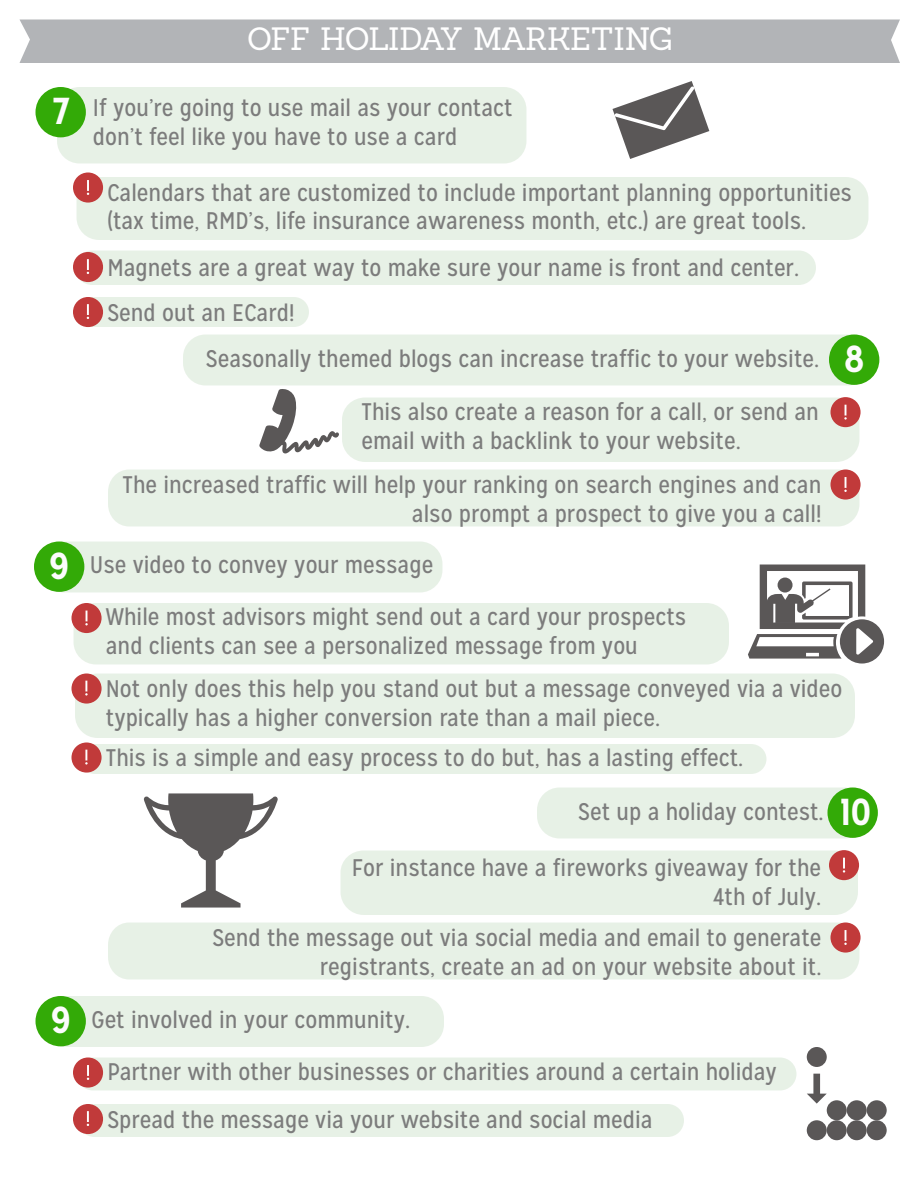
<style>
.page{position:relative;width:918px;height:1188px;background:#fff}
.page>*{position:absolute;margin:0;border:0;box-sizing:border-box;transform-origin:0 0}
.t1{font:700 37.5px "Mission Gothic";color:#fcfcfc}
.t2{font:31.5px "Sanchez";letter-spacing:-.035em;color:#fff}
.t3{font:24px/28.8px "Mission Gothic";color:#7c7c7c}
.s1{font-weight:700;font-size:37.5px;color:#fcfcfc}
</style>
<div class="page">
<div style="left:57px;top:87px;width:469px;height:77px;background:#e7f1e6;border-radius:22px"></div>
<div style="left:20px;top:20px;width:880px;height:43px;background:#b2b4b7"></div>
<div style="left:36px;top:87px;width:50px;height:50px;background:#33aa07;border-radius:50%"></div>
<div style="left:76px;top:177px;width:792px;height:63px;background:#e7f1e6;border-radius:22px"></div>
<div style="left:75px;top:250px;width:741px;height:35px;background:#e7f1e6;border-radius:17px"></div>
<div style="left:73px;top:252px;width:30px;height:30px;background:#c13a3a;border-radius:50%"></div>
<svg style="left:87px;top:259px;width:2px;height:15px"></svg>
<div style="left:73px;top:173px;width:30px;height:30px;background:#c13a3a;border-radius:50%"></div>
<svg style="left:87px;top:180px;width:2px;height:15px"></svg>
<div style="left:183px;top:334px;width:687px;height:52px;background:#e7f1e6;border-radius:22px"></div>
<div style="left:342px;top:398px;width:518px;height:64px;background:#e7f1e6;border-radius:23px"></div>
<div style="left:831px;top:397px;width:30px;height:30px;background:#c13a3a;border-radius:50%"></div>
<svg style="left:844px;top:405px;width:3px;height:15px"></svg>
<div style="left:108px;top:470px;width:752px;height:56px;background:#e7f1e6;border-radius:22px"></div>
<div style="left:831px;top:470px;width:30px;height:30px;background:#c13a3a;border-radius:50%"></div>
<svg style="left:844px;top:477px;width:3px;height:15px"></svg>
<div style="left:76px;top:297px;width:233px;height:30px;background:#e7f1e6;border-radius:15px"></div>
<div style="left:73px;top:297px;width:30px;height:30px;background:#c13a3a;border-radius:50%"></div>
<svg style="left:87px;top:304px;width:2px;height:15px"></svg>
<div style="left:829px;top:334px;width:50px;height:51px;background:#33aa07;border-radius:50%"></div>
<svg style="left:613px;top:81px;width:96px;height:78px"></svg>
<div style="left:42px;top:542px;width:400px;height:50px;background:#e7f1e6;border-radius:22px"></div>
<svg style="left:259px;top:389px;width:80px;height:64px"></svg>
<div style="left:34px;top:542px;width:50px;height:50px;background:#33aa07;border-radius:50%"></div>
<div style="left:75px;top:674px;width:780px;height:64px;background:#e7f1e6;border-radius:22px"></div>
<div style="left:72px;top:674px;width:30px;height:30px;background:#c13a3a;border-radius:50%"></div>
<svg style="left:85px;top:681px;width:3px;height:15px"></svg>
<div style="left:74px;top:603px;width:655px;height:61px;background:#e7f1e6;border-radius:22px"></div>
<div style="left:80px;top:744px;width:686px;height:30px;background:#e7f1e6;border-radius:15px"></div>
<div style="left:72px;top:603px;width:30px;height:30px;background:#c13a3a;border-radius:50%"></div>
<svg style="left:85px;top:611px;width:3px;height:14px"></svg>
<div style="left:72px;top:743px;width:30px;height:30px;background:#c13a3a;border-radius:50%"></div>
<svg style="left:85px;top:750px;width:3px;height:15px"></svg>
<div style="left:537px;top:788px;width:330px;height:50px;background:#e7f1e6;border-radius:22px"></div>
<svg style="left:748px;top:565px;width:136px;height:99px"></svg>
<div style="left:340px;top:850px;width:518px;height:65px;background:#e7f1e6;border-radius:23px"></div>
<div style="left:829px;top:850px;width:30px;height:30px;background:#c13a3a;border-radius:50%"></div>
<svg style="left:843px;top:858px;width:2px;height:15px"></svg>
<div style="left:108px;top:922px;width:752px;height:58px;background:#e7f1e6;border-radius:22px"></div>
<div style="left:831px;top:923px;width:30px;height:30px;background:#c13a3a;border-radius:50%"></div>
<svg style="left:844px;top:930px;width:3px;height:15px"></svg>
<div style="left:828px;top:788px;width:50px;height:50px;background:#33aa07;border-radius:50%"></div>
<div style="left:44px;top:996px;width:400px;height:51px;background:#e7f1e6;border-radius:22px"></div>
<div style="left:78px;top:1104px;width:606px;height:33px;background:#e7f1e6;border-radius:16px"></div>
<div style="left:36px;top:996px;width:50px;height:50px;background:#33aa07;border-radius:50%"></div>
<div style="left:73px;top:1104px;width:30px;height:30px;background:#c13a3a;border-radius:50%"></div>
<svg style="left:87px;top:1111px;width:2px;height:15px"></svg>
<div style="left:76px;top:1058px;width:720px;height:32px;background:#e7f1e6;border-radius:16px"></div>
<div style="left:73px;top:1058px;width:30px;height:30px;background:#c13a3a;border-radius:50%"></div>
<svg style="left:87px;top:1065px;width:2px;height:15px"></svg>
<div style="left:867px;top:1120px;width:20px;height:20px;background:#5a5757;border-radius:50%"></div>
<div style="left:847px;top:1120px;width:20px;height:20px;background:#5a5757;border-radius:50%"></div>
<div style="left:827px;top:1120px;width:20px;height:20px;background:#5a5757;border-radius:50%"></div>
<div style="left:867px;top:1100px;width:20px;height:20px;background:#5a5757;border-radius:50%"></div>
<div style="left:847px;top:1100px;width:20px;height:20px;background:#5a5757;border-radius:50%"></div>
<div style="left:827px;top:1100px;width:20px;height:20px;background:#5a5757;border-radius:50%"></div>
<div style="left:807px;top:1047px;width:20px;height:20px;background:#5a5757;border-radius:50%"></div>
<div style="left:807px;top:1120px;width:20px;height:20px;background:#5a5757;border-radius:50%"></div>
<svg style="left:807px;top:1074px;width:20px;height:30px"></svg>
<svg style="left:144px;top:793px;width:134px;height:115px"></svg>
<h1 class="t1" style="left:53px;top:88px;width:17px">7</h1>
<h2 class="t2" style="left:247px;top:19px;width:427px">OFF HOLIDAY MARKETING</h2>
<p class="t3" style="left:93px;top:93px;width:421px">If you’re going to use mail as your contact don’t feel like you have to use a card</p>
<p class="t3" style="left:107px;top:178px;width:746px">Calendars that are customized to include important planning opportunities (tax time, RMD’s, life insurance awareness month, etc.) are great tools.</p>
<p class="t3" style="left:107px;top:253px;width:693px">Magnets are a great way to make sure your name is front and center.</p>
<p class="t3" style="left:107px;top:298px;width:189px">Send out an ECard!</p>
<p class="t3" style="left:206px;top:345px;width:615px">Seasonally themed blogs can increase traffic to your website.</p>
<p class="t3" style="left:362px;top:398px;width:459px">This also create a reason for a call, or send an email with a backlink to your website.</p>
<p class="t3" style="left:123px;top:471px;width:700px;text-align:right">The increased traffic will help your ranking on search engines and can also prompt a prospect to give you a call!</p>
<h1 class="t1" style="left:844px;top:335px;width:22px">8</h1>
<p class="t3" style="left:49px;top:551px;width:386px"><span class="s1">9</span> Use video to convey your message</p>
<p class="t3" style="left:106px;top:603px;width:582px">While most advisors might send out a card your prospects and clients can see a personalized message from you</p>
<p class="t3" style="left:106px;top:675px;width:738px">Not only does this help you stand out but a message conveyed via a video typically has a higher conversion rate than a mail piece.</p>
<p class="t3" style="left:106px;top:744px;width:639px">This is a simple and easy process to do but, has a lasting effect.</p>
<p class="t3" style="left:578px;top:798px;width:247px">Set up a holiday contest.</p>
<p class="t3" style="left:352px;top:854px;width:471px;text-align:right">For instance have a fireworks giveaway for the<br>4th of July.</p>
<p class="t3" style="left:212px;top:924px;width:611px;text-align:right">Send the message out via social media and email to generate registrants, create an ad on your website about it.</p>
<p class="t3" style="left:50px;top:1005px;width:361px"><span class="s1">9</span> Get involved in your community.</p>
<p class="t3" style="left:107px;top:1057px;width:671px">Partner with other businesses or charities around a certain holiday</p>
<p class="t3" style="left:107px;top:1105px;width:547px">Spread the message via your website and social media</p>
<h1 class="t1" style="left:840px;top:788px;width:32px">10</h1>
</div>
